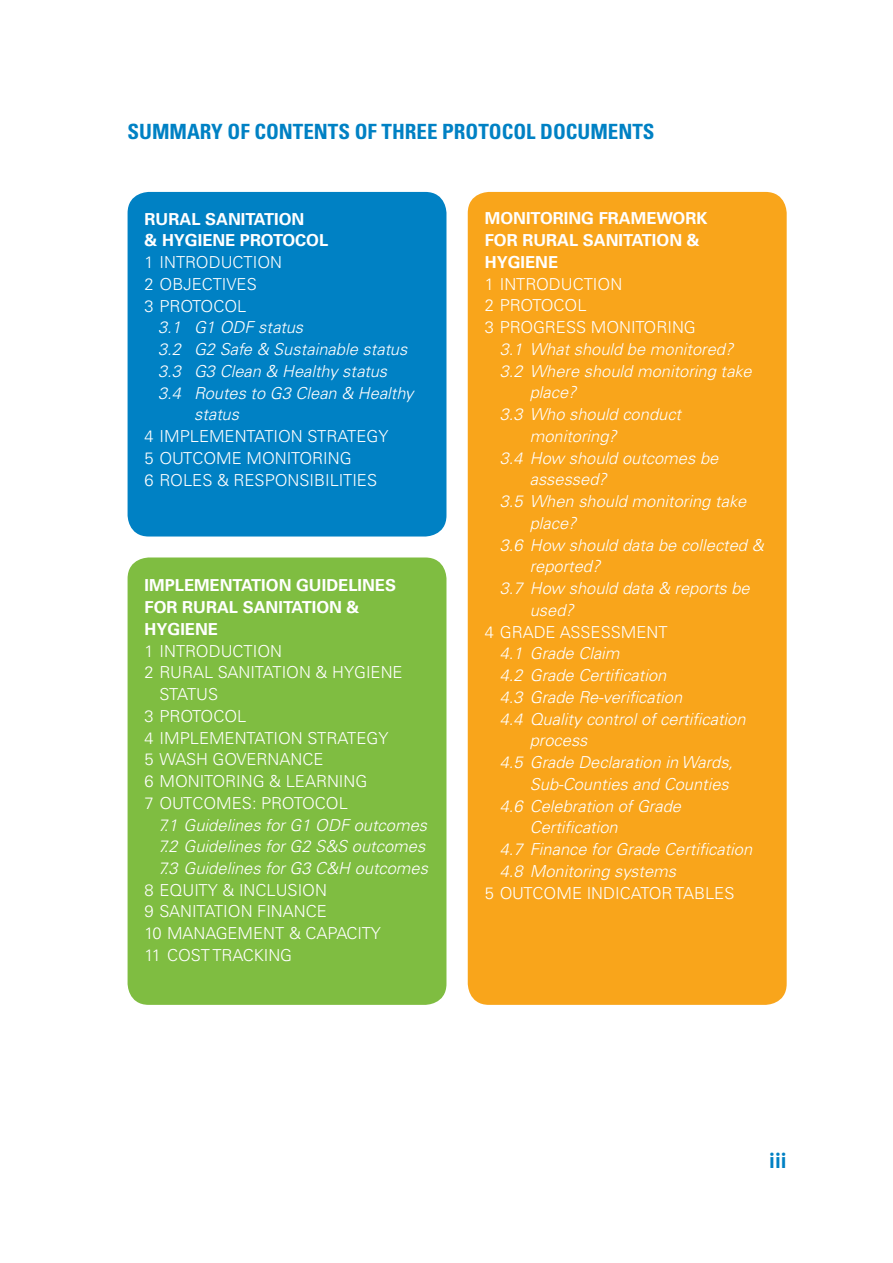
<style>
.page{position:relative;width:893px;height:1263px;background:#fff}
.page>*{position:absolute;margin:0;border:0;box-sizing:border-box;transform-origin:0 0}
.t1{font:700 condensed 21px "Univers LT Std";color:#0081c4}
.t2{font:500 21px "Colfax";color:#0081c4}
.t3{font:italic 300 16.5px/21.8px "Univers LT Std";color:#fff}
.t4{font:300 16.5px/21.8px "Univers LT Std";color:#fff}
.t5{font:700 16.5px/21.8px "Univers LT Std";color:#fff}
</style>
<div class="page">
<div style="left:128px;top:192px;width:318px;height:344px;background:#0081c4;border-radius:21px"></div>
<div style="left:128px;top:557px;width:318px;height:448px;background:#7fbd41;border-radius:21px"></div>
<div style="left:468px;top:192px;width:319px;height:813px;background:#f9a51b;border-radius:21px"></div>
<p class="t1" style="left:128px;top:118px;width:529px">SUMMARY OF CONTENTS OF THREE PROTOCOL DOCUMENTS</p>
<p class="t5" style="left:145px;top:208px;width:185px">RURAL SANITATION<br>&amp; HYGIENE PROTOCOL</p>
<p class="t4" style="left:145px;top:251px;width:139px">1 INTRODUCTION<br>2 OBJECTIVES<br>3 PROTOCOL</p>
<p class="t3" style="left:158px;top:317px;width:147px">3.1 G1 ODF status</p>
<p class="t3" style="left:158px;top:339px;width:251px">3.2 G2 Safe &amp; Sustainable status</p>
<p class="t3" style="left:158px;top:360px;width:231px">3.3 G3 Clean &amp; Healthy status</p>
<p class="t3" style="left:158px;top:382px;width:257px">3.4 Routes to G3 Clean &amp; Healthy</p>
<p class="t3" style="left:194px;top:404px;width:46px">status</p>
<p class="t4" style="left:145px;top:425px;width:245px">4 IMPLEMENTATION STRATEGY<br>5 OUTCOME MONITORING<br>6 ROLES &amp; RESPONSIBILITIES</p>
<p class="t5" style="left:145px;top:575px;width:253px">IMPLEMENTATION GUIDELINES<br>FOR RURAL SANITATION &amp;<br>HYGIENE</p>
<p class="t4" style="left:145px;top:640px;width:139px">1 INTRODUCTION</p>
<p class="t4" style="left:145px;top:661px;width:260px">2 RURAL SANITATION &amp; HYGIENE</p>
<p class="t4" style="left:160px;top:683px;width:60px">STATUS</p>
<p class="t4" style="left:145px;top:705px;width:103px">3 PROTOCOL</p>
<p class="t4" style="left:145px;top:727px;width:245px">4 IMPLEMENTATION STRATEGY</p>
<p class="t4" style="left:145px;top:748px;width:180px">5 WASH GOVERNANCE</p>
<p class="t4" style="left:145px;top:770px;width:224px">6 MONITORING &amp; LEARNING</p>
<p class="t4" style="left:145px;top:792px;width:205px">7 OUTCOMES: PROTOCOL</p>
<p class="t3" style="left:158px;top:814px;width:271px">7.1 Guidelines for G1 ODF outcomes<br>7.2 Guidelines for G2 S&amp;S outcomes<br>7.3 Guidelines for G3 C&amp;H outcomes</p>
<p class="t4" style="left:145px;top:879px;width:238px">8 EQUITY &amp; INCLUSION<br>9 SANITATION FINANCE<br>10 MANAGEMENT &amp; CAPACITY<br>11 COST TRACKING</p>
<p class="t5" style="left:485px;top:208px;width:224px">MONITORING FRAMEWORK<br>FOR RURAL SANITATION &amp;<br>HYGIENE</p>
<p class="t4" style="left:485px;top:273px;width:213px">1 INTRODUCTION<br>2 PROTOCOL<br>3 PROGRESS MONITORING</p>
<p class="t3" style="left:500px;top:338px;width:235px">3.1 What should be monitored?</p>
<p class="t3" style="left:500px;top:360px;width:253px">3.2 Where should monitoring take</p>
<p class="t3" style="left:530px;top:382px;width:48px">place?</p>
<p class="t3" style="left:500px;top:404px;width:183px">3.3 Who should conduct</p>
<p class="t3" style="left:530px;top:425px;width:89px">monitoring?</p>
<p class="t3" style="left:500px;top:447px;width:220px">3.4 How should outcomes be</p>
<p class="t3" style="left:530px;top:469px;width:79px">assessed?</p>
<p class="t3" style="left:500px;top:491px;width:248px">3.5 When should monitoring take</p>
<p class="t3" style="left:530px;top:512px;width:48px">place?</p>
<p class="t3" style="left:500px;top:534px;width:265px">3.6 How should data be collected &amp;</p>
<p class="t3" style="left:530px;top:556px;width:72px">reported?</p>
<p class="t3" style="left:500px;top:578px;width:252px">3.7 How should data &amp; reports be</p>
<p class="t3" style="left:530px;top:599px;width:46px">used?</p>
<p class="t4" style="left:485px;top:621px;width:184px">4 GRADE ASSESSMENT</p>
<p class="t3" style="left:500px;top:643px;width:121px">4.1 Grade Claim</p>
<p class="t3" style="left:500px;top:665px;width:168px">4.2 Grade Certification</p>
<p class="t3" style="left:500px;top:686px;width:184px">4.3 Grade Re-verification</p>
<p class="t3" style="left:500px;top:708px;width:247px">4.4 Quality control of certification</p>
<p class="t3" style="left:530px;top:730px;width:59px">process</p>
<p class="t3" style="left:500px;top:752px;width:235px">4.5 Grade Declaration in Wards,</p>
<p class="t3" style="left:530px;top:773px;width:201px">Sub-Counties and Counties</p>
<p class="t3" style="left:500px;top:795px;width:183px">4.6 Celebration of Grade</p>
<p class="t3" style="left:530px;top:817px;width:90px">Certification</p>
<p class="t3" style="left:500px;top:839px;width:254px">4.7 Finance for Grade Certification</p>
<p class="t3" style="left:500px;top:860px;width:178px">4.8 Monitoring systems</p>
<p class="t4" style="left:485px;top:882px;width:251px">5 OUTCOME INDICATOR TABLES</p>
<p class="t2" style="left:769px;top:1147px;width:19px">iii</p>
</div>
